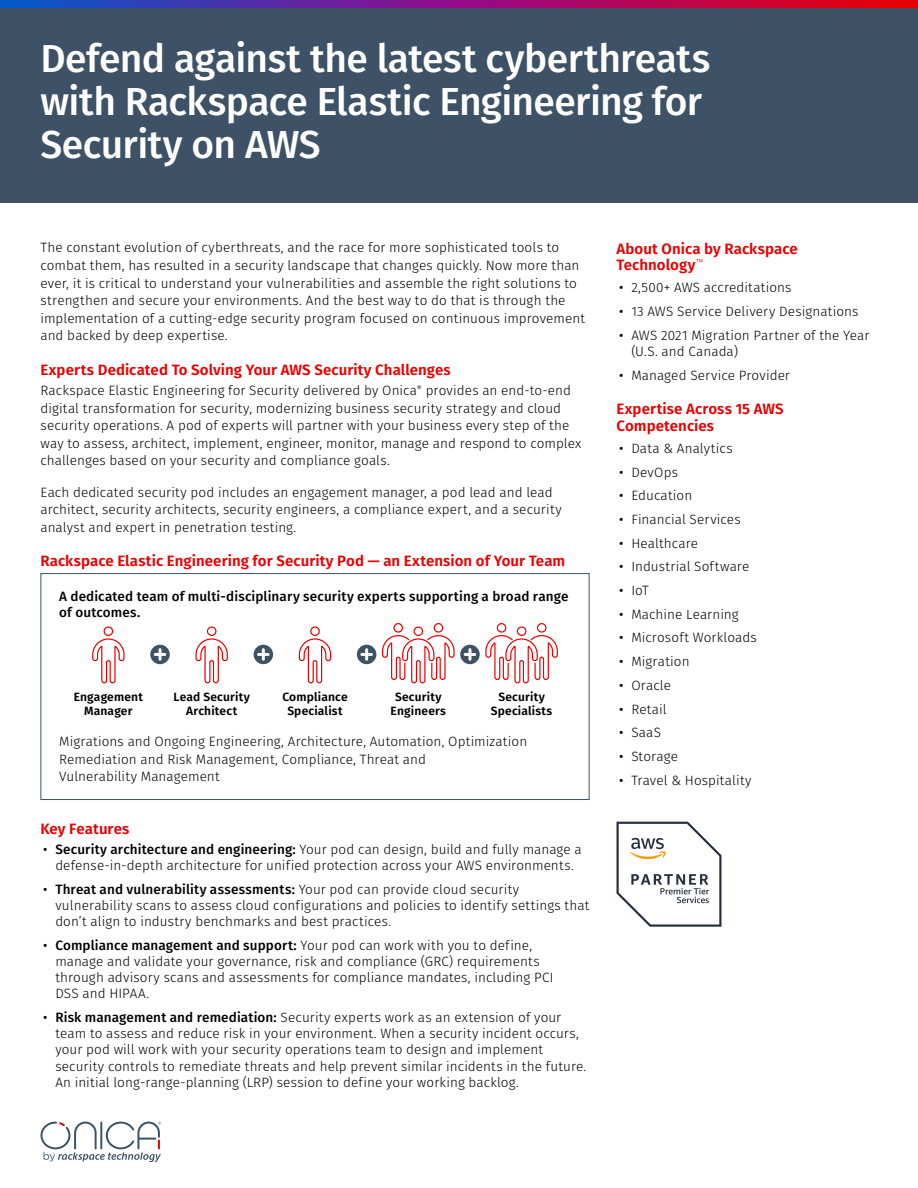
<style>
.page{position:relative;width:918px;height:1188px;background:#fff}
.page>*{position:absolute;margin:0;border:0;box-sizing:border-box;transform-origin:0 0}
.t1{font:500 39px/42.9px "Fira Sans";letter-spacing:-.015em;color:#fff}
.t2{font:600 15px/16.5px "Fira Sans";letter-spacing:.005em;color:#eb0000}
.t3{font:300 13.5px/17.5px "Fira Sans";letter-spacing:.01em;color:#000}
.t4{font:500 13.5px/16.2px "Fira Sans";letter-spacing:.01em;color:#000}
.t5{font:600 12px/13.8px "Fira Sans";letter-spacing:.015em;color:#000;text-align:center}
.s1{font-weight:400}
.s2{font-weight:500}
</style>
<div class="page">
<svg style="left:92px;top:626px;width:33px;height:58px"></svg>
<svg style="left:195px;top:626px;width:33px;height:58px"></svg>
<svg style="left:298px;top:626px;width:34px;height:58px"></svg>
<svg style="left:485px;top:623px;width:73px;height:61px"></svg>
<svg style="left:382px;top:623px;width:73px;height:61px"></svg>
<svg style="left:460px;top:645px;width:20px;height:19px"></svg>
<svg style="left:465px;top:650px;width:10px;height:9px"></svg>
<svg style="left:357px;top:645px;width:19px;height:19px"></svg>
<svg style="left:362px;top:650px;width:9px;height:9px"></svg>
<svg style="left:254px;top:645px;width:19px;height:19px"></svg>
<svg style="left:259px;top:650px;width:9px;height:9px"></svg>
<svg style="left:150px;top:645px;width:20px;height:19px"></svg>
<svg style="left:155px;top:650px;width:10px;height:9px"></svg>
<div style="left:40px;top:573px;width:550px;height:227px;border:1px solid #3d5266"></div>
<svg style="left:617px;top:822px;width:105px;height:105px"></svg>
<div style="left:0;top:0;width:918px;height:203px;background:#3d5266"></div>
<svg style="left:0;top:0;width:918px;height:8px;background:#841b77"></svg>
<svg style="left:41px;top:1121px;width:120px;height:41px"></svg>
<h1 class="t1" style="left:40px;top:35px;width:671px">Defend against the latest cyberthreats with Rackspace Elastic Engineering for<br>Security on AWS</h1>
<p class="t3" style="left:40px;top:239px;width:546px">The constant evolution of cyberthreats, and the race for more sophisticated tools to combat them, has resulted in a security landscape that changes quickly. Now more than ever, it is critical to understand your vulnerabilities and assemble the right solutions to strengthen and secure your environments. And the best way to do that is through the implementation of a cutting-edge security program focused on continuous improvement and backed by deep expertise.</p>
<p class="t2" style="left:40px;top:360px;width:412px">Experts Dedicated To Solving Your AWS Security Challenges</p>
<p class="t3" style="left:40px;top:382px;width:542px">Rackspace Elastic Engineering for Security delivered by Onica<sup>®</sup> provides an end-to-end digital transformation for security, modernizing business security strategy and cloud security operations. A pod of experts will partner with your business every step of the way to assess, architect, implement, engineer, monitor, manage and respond to complex challenges based on your security and compliance goals.</p>
<p class="t3" style="left:40px;top:483px;width:523px">Each dedicated security pod includes an engagement manager, a pod lead and lead architect, security architects, security engineers, a compliance expert, and a security analyst and expert in penetration testing.</p>
<p class="t2" style="left:40px;top:552px;width:526px">Rackspace Elastic Engineering for Security Pod — an Extension of Your Team</p>
<p class="t4" style="left:59px;top:588px;width:511px">A dedicated team of multi-disciplinary security experts supporting a broad range of outcomes.</p>
<p class="t5" style="left:173px;top:689px;width:78px">Lead Security<br>Architect</p>
<p class="t5" style="left:282px;top:689px;width:67px">Compliance<br>Specialist</p>
<p class="t5" style="left:391px;top:689px;width:57px">Security<br>Engineers</p>
<p class="t5" style="left:491px;top:689px;width:63px">Security<br>Specialists</p>
<p class="t5" style="left:74px;top:689px;width:71px">Engagement<br>Manager</p>
<p class="t3" style="left:59px;top:733px;width:469px">Migrations and Ongoing Engineering, Architecture, Automation, Optimization<br>Remediation and Risk Management, Compliance, Threat and<br>Vulnerability Management</p>
<p class="t2" style="left:41px;top:820px;width:90px">Key Features</p>
<p class="t3" style="left:43px;top:841px;width:540px;line-height:16.2px;text-align:center"><span class="s1">•</span> <span class="s2">Security architecture and engineering:</span> Your pod can design, build and fully manage a defense-in-depth architecture for unified protection across your AWS environments.</p>
<p class="t3" style="left:55px;top:881px;width:535px;line-height:16.2px;text-indent:-12px"><span class="s1">•</span> <span class="s2">Threat and vulnerability assessments:</span> Your pod can provide cloud security vulnerability scans to assess cloud configurations and policies to identify settings that don’t align to industry benchmarks and best practices.</p>
<p class="t3" style="left:55px;top:937px;width:500px;line-height:16.2px;text-indent:-12px"><span class="s1">•</span> <span class="s2">Compliance management and support:</span> Your pod can work with you to define, manage and validate your governance, risk and compliance (GRC) requirements through advisory scans and assessments for compliance mandates, including PCI DSS and HIPAA.</p>
<p class="t3" style="left:55px;top:1009px;width:533px;line-height:16.2px;text-indent:-12px"><span class="s1">•</span> <span class="s2">Risk management and remediation:</span> Security experts work as an extension of your team to assess and reduce risk in your environment. When a security incident occurs, your pod will work with your security operations team to design and implement security controls to remediate threats and help prevent similar incidents in the future.<br>An initial long-range-planning (LRP) session to define your working backlog.</p>
<p class="t2" style="left:616px;top:239px;width:183px">About Onica by Rackspace<br>Technology<sup>™</sup></p>
<p class="t3" style="left:619px;top:279px;width:174px"><span class="s1">•</span> 2,500+ AWS accreditations</p>
<p class="t3" style="left:619px;top:302px;width:241px"><span class="s1">•</span> 13 AWS Service Delivery Designations</p>
<p class="t3" style="left:631px;top:327px;width:240px;line-height:16.2px;text-indent:-12px"><span class="s1">•</span> AWS 2021 Migration Partner of the Year (U.S. and Canada)</p>
<p class="t3" style="left:619px;top:366px;width:172px"><span class="s1">•</span> Managed Service Provider</p>
<p class="t2" style="left:616px;top:400px;width:169px">Expertise Across 15 AWS<br>Competencies</p>
<p class="t3" style="left:619px;top:439px;width:115px"><span class="s1">•</span> Data &amp; Analytics</p>
<p class="t3" style="left:619px;top:463px;width:60px"><span class="s1">•</span> DevOps</p>
<p class="t3" style="left:619px;top:487px;width:75px"><span class="s1">•</span> Education</p>
<p class="t3" style="left:619px;top:510px;width:123px"><span class="s1">•</span> Financial Services</p>
<p class="t3" style="left:619px;top:534px;width:80px"><span class="s1">•</span> Healthcare</p>
<p class="t3" style="left:619px;top:558px;width:132px"><span class="s1">•</span> Industrial Software</p>
<p class="t3" style="left:619px;top:582px;width:31px"><span class="s1">•</span> IoT</p>
<p class="t3" style="left:619px;top:605px;width:121px"><span class="s1">•</span> Machine Learning</p>
<p class="t3" style="left:619px;top:629px;width:139px"><span class="s1">•</span> Microsoft Workloads</p>
<p class="t3" style="left:619px;top:653px;width:72px"><span class="s1">•</span> Migration</p>
<p class="t3" style="left:619px;top:676px;width:53px"><span class="s1">•</span> Oracle</p>
<p class="t3" style="left:619px;top:700px;width:49px"><span class="s1">•</span> Retail</p>
<p class="t3" style="left:619px;top:724px;width:43px"><span class="s1">•</span> SaaS</p>
<p class="t3" style="left:619px;top:747px;width:60px"><span class="s1">•</span> Storage</p>
<p class="t3" style="left:619px;top:771px;width:134px"><span class="s1">•</span> Travel &amp; Hospitality</p>
</div>
